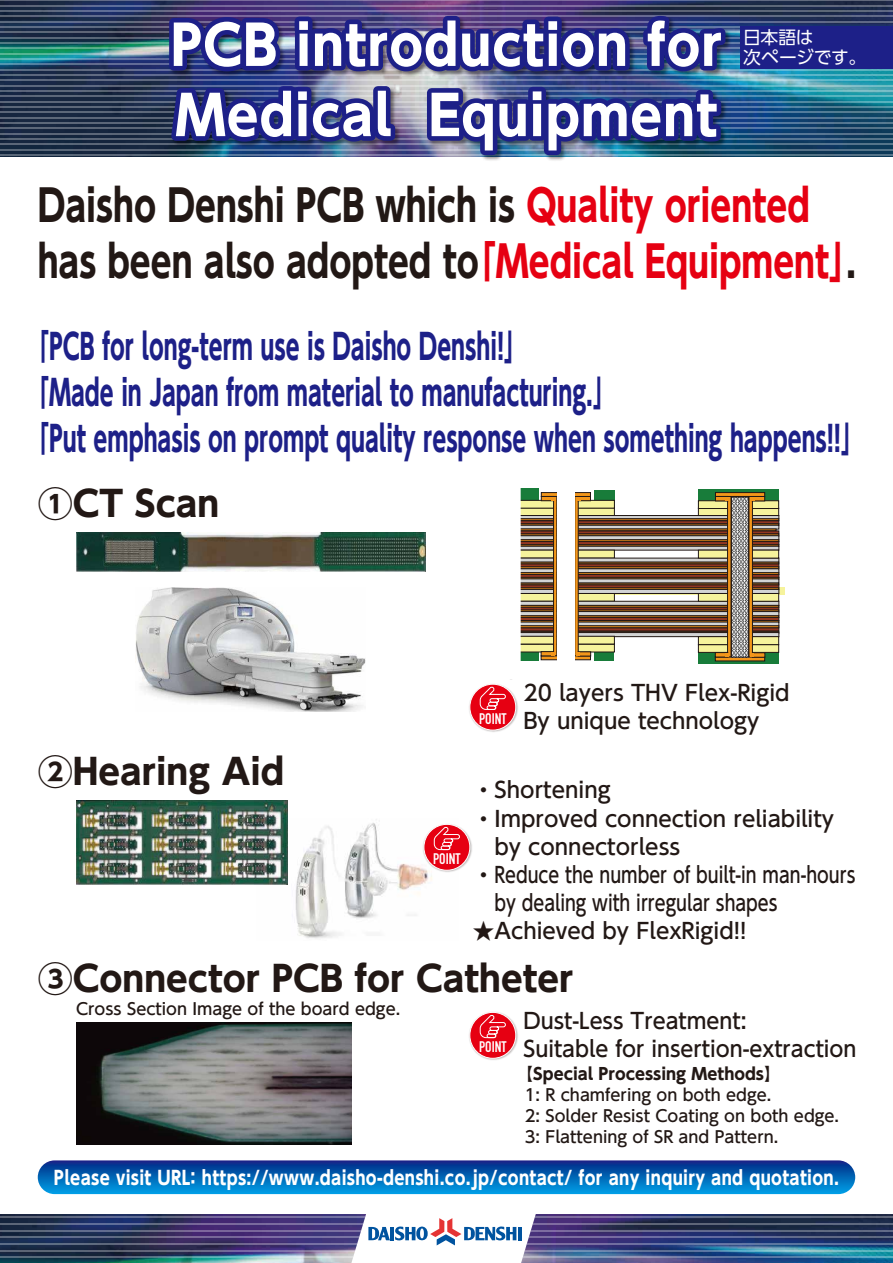
<style>
.page{position:relative;width:893px;height:1263px;background:#fff}
.page>*{position:absolute;margin:0;border:0;box-sizing:border-box;transform-origin:0 0}
.t1{font:700 54px/70.2px "UD Shin Go Pr 6 N";letter-spacing:.02em;color:#fff;scale:.95 1}
.t2{font:700 43.2px/56.1px "UD Shin Go Pr 6 N";color:#221815;scale:.78 1}
.t3{font:700 35.1px/45.9px "UD Shin Go Pr 6 N";color:#1d2088;scale:.64 1}
.t4{font:700 35.1px "UD Shin Go Pr 6 N";color:#221815}
.t5{font:500 21.6px/28px "UD Shin Go Pr 6 N";color:#221815}
.t6{font:500 21.6px "UD Shin Go Pr 6 N";color:#221815;scale:.81 1}
.t7{font:700 18.9px "UD Shin Go Pr 6 N";letter-spacing:.02em;color:#fff;scale:.87 1}
.t8{font:17.85px/19.6px "UD Shin Go Pro";letter-spacing:-.015em;color:#fff}
.t9{font:500 16.2px/21px "UD Shin Go Pr 6 N";color:#221815}
.t10{font:700 16.2px "UD Shin Go Pr 6 N";color:#221815}
.t11{font:700 15.15px "DIN Condensed";color:#fff}
.s1{color:#e60012}
</style>
<div class="page">
<img style="left:0;top:0;width:893px;height:156px">
<img style="left:0;top:1214px;width:893px;height:49px">
<img style="left:76px;top:532px;width:349px;height:39px">
<img style="left:136px;top:587px;width:229px;height:124px">
<img style="left:257px;top:818px;width:175px;height:121px">
<img style="left:76px;top:800px;width:211px;height:84px">
<img style="left:76px;top:1022px;width:276px;height:123px">
<img style="left:165px;top:11px;width:565px;height:149px">
<div style="left:519px;top:645px;width:20px;height:16px;background:#187c3a"></div>
<div style="left:519px;top:489px;width:20px;height:16px;background:#187c3a"></div>
<div style="left:595px;top:645px;width:19px;height:16px;background:#187c3a"></div>
<div style="left:698px;top:489px;width:81px;height:18px;background:#187c3a"></div>
<div style="left:595px;top:490px;width:20px;height:16px;background:#187c3a"></div>
<svg style="left:698px;top:653px;width:81px;height:11px"></svg>
<svg style="left:615px;top:587px;width:170px;height:8px"></svg>
<div style="left:518px;top:508px;width:97px;height:8px;background:#f6f39c;border:1px solid #221815"></div>
<div style="left:518px;top:500px;width:97px;height:8px;background:#f6f39c;border:1px solid #221815"></div>
<svg style="left:521px;top:515px;width:258px;height:4px"></svg>
<hr style="left:518px;top:521px;width:261px;height:3px;background:#923622">
<div style="left:518px;top:519px;width:261px;height:2px;background:#f3961a;border:1px solid #221815"></div>
<div style="left:518px;top:523px;width:261px;height:2px;background:#f3961a;border:1px solid #221815"></div>
<svg style="left:521px;top:525px;width:258px;height:4px"></svg>
<div style="left:518px;top:531px;width:261px;height:3px;background:#923622;border:1px solid #221815"></div>
<div style="left:515px;top:529px;width:261px;height:2px;background:#f3961a;border:1px solid #221815"></div>
<hr style="left:518px;top:534px;width:261px;height:2px;background:#f3961a">
<svg style="left:521px;top:535px;width:258px;height:5px"></svg>
<hr style="left:518px;top:541px;width:261px;height:4px;background:#893321">
<div style="left:518px;top:540px;width:261px;height:2px;background:#f3961a;border:1px solid #221815"></div>
<div style="left:518px;top:544px;width:261px;height:2px;background:#f3961a;border:1px solid #221815"></div>
<svg style="left:521px;top:546px;width:258px;height:4px"></svg>
<div style="left:518px;top:550px;width:97px;height:8px;background:#f6f39c"></div>
<svg style="left:521px;top:558px;width:258px;height:4px"></svg>
<svg style="left:521px;top:564px;width:258px;height:3px"></svg>
<div style="left:518px;top:562px;width:261px;height:2px;background:#f3961a;border:1px solid #221815"></div>
<div style="left:518px;top:567px;width:261px;height:2px;background:#f3961a;border:1px solid #221815"></div>
<svg style="left:521px;top:569px;width:258px;height:3px"></svg>
<svg style="left:521px;top:575px;width:258px;height:2px"></svg>
<div style="left:518px;top:572px;width:261px;height:3px;background:#f3961a;border:1px solid #221815"></div>
<div style="left:518px;top:577px;width:261px;height:2px;background:#f3961a;border:1px solid #221815"></div>
<svg style="left:521px;top:579px;width:258px;height:4px"></svg>
<svg style="left:521px;top:585px;width:258px;height:3px"></svg>
<div style="left:518px;top:583px;width:261px;height:2px;background:#f3961a;border:1px solid #221815"></div>
<hr style="left:518px;top:588px;width:261px;height:2px;background:#f3961a">
<svg style="left:521px;top:589px;width:258px;height:5px"></svg>
<div style="left:518px;top:593px;width:97px;height:8px;background:#f6f39c;border:1px solid #221815"></div>
<svg style="left:521px;top:601px;width:258px;height:4px"></svg>
<div style="left:518px;top:607px;width:261px;height:3px;background:#923622;border:1px solid #221815"></div>
<div style="left:518px;top:605px;width:261px;height:2px;background:#f3961a;border:1px solid #221815"></div>
<hr style="left:518px;top:610px;width:261px;height:2px;background:#f3961a">
<svg style="left:521px;top:611px;width:258px;height:5px"></svg>
<hr style="left:518px;top:617px;width:261px;height:4px;background:#923622">
<div style="left:518px;top:616px;width:261px;height:2px;background:#f3961a;border:1px solid #221815"></div>
<div style="left:518px;top:620px;width:261px;height:2px;background:#f3961a;border:1px solid #221815"></div>
<svg style="left:521px;top:622px;width:258px;height:3px"></svg>
<svg style="left:521px;top:628px;width:258px;height:3px"></svg>
<div style="left:518px;top:625px;width:261px;height:3px;background:#f3961a;border:1px solid #221815"></div>
<div style="left:518px;top:631px;width:261px;height:2px;background:#f3961a;border:1px solid #221815"></div>
<svg style="left:521px;top:632px;width:258px;height:5px"></svg>
<div style="left:518px;top:644px;width:97px;height:8px;background:#f6f39c;border:1px solid #221815"></div>
<div style="left:518px;top:636px;width:97px;height:8px;background:#f6f39c;border:1px solid #221815"></div>
<div style="left:698px;top:508px;width:81px;height:8px;background:#f6f39c;border:1px solid #221815"></div>
<div style="left:698px;top:500px;width:81px;height:9px;background:#f6f39c;border:1px solid #221815"></div>
<div style="left:698px;top:550px;width:81px;height:8px;background:#f6f39c"></div>
<div style="left:698px;top:593px;width:81px;height:8px;background:#f6f39c;border:1px solid #221815"></div>
<div style="left:698px;top:644px;width:81px;height:9px;background:#f6f39c;border:1px solid #221815"></div>
<div style="left:698px;top:636px;width:81px;height:9px;background:#f6f39c;border:1px solid #221815"></div>
<svg style="left:553px;top:497px;width:4px;height:159px"></svg>
<svg style="left:575px;top:497px;width:3px;height:159px"></svg>
<svg style="left:578px;top:497px;width:13px;height:4px"></svg>
<svg style="left:541px;top:492px;width:50px;height:5px"></svg>
<svg style="left:541px;top:656px;width:50px;height:4px"></svg>
<svg style="left:541px;top:651px;width:13px;height:5px"></svg>
<svg style="left:551px;top:652px;width:4px;height:4px"></svg>
<svg style="left:580px;top:652px;width:11px;height:4px"></svg>
<svg style="left:576px;top:652px;width:4px;height:4px"></svg>
<svg style="left:541px;top:496px;width:13px;height:5px"></svg>
<svg style="left:551px;top:497px;width:4px;height:3px"></svg>
<div style="left:557px;top:490px;width:18px;height:174px;background:#fff"></div>
<svg style="left:727px;top:497px;width:4px;height:160px"></svg>
<svg style="left:749px;top:497px;width:4px;height:160px"></svg>
<svg style="left:752px;top:497px;width:13px;height:4px"></svg>
<svg style="left:715px;top:492px;width:50px;height:5px"></svg>
<svg style="left:715px;top:657px;width:50px;height:4px"></svg>
<svg style="left:715px;top:652px;width:13px;height:5px"></svg>
<svg style="left:726px;top:653px;width:3px;height:4px"></svg>
<svg style="left:754px;top:653px;width:11px;height:4px"></svg>
<svg style="left:750px;top:653px;width:4px;height:4px"></svg>
<svg style="left:715px;top:496px;width:13px;height:5px"></svg>
<svg style="left:725px;top:497px;width:4px;height:3px"></svg>
<svg style="left:751px;top:497px;width:4px;height:3px"></svg>
<svg style="left:731px;top:497px;width:18px;height:160px;background:#929090"></svg>
<div style="left:462px;top:474px;width:59px;height:205px;background:#fff"></div>
<img style="left:469px;top:684px;width:49px;height:48px">
<div style="left:470px;top:684px;width:46px;height:46px;background:#e60012;border-radius:50%"></div>
<div style="left:469px;top:684px;width:47px;height:46px;border:1px solid #fff;border-radius:50%"></div>
<svg style="left:479px;top:686px;width:27px;height:24px"></svg>
<img style="left:469px;top:1012px;width:49px;height:48px">
<div style="left:470px;top:1012px;width:46px;height:46px;background:#e60012;border-radius:50%"></div>
<div style="left:469px;top:1012px;width:47px;height:47px;border:1px solid #fff;border-radius:50%"></div>
<svg style="left:479px;top:1014px;width:27px;height:24px"></svg>
<img style="left:422px;top:822px;width:50px;height:52px">
<div style="left:424px;top:824px;width:46px;height:46px;background:#e60012;border-radius:50%"></div>
<div style="left:424px;top:824px;width:46px;height:47px;border:1px solid #fff;border-radius:50%"></div>
<svg style="left:433px;top:826px;width:27px;height:24px"></svg>
<svg style="left:38px;top:1160px;width:817px;height:34px;background:#0566b6"></svg>
<div style="left:740px;top:26px;width:153px;height:43px;background:#1d2088"></div>
<h1 class="t1" style="left:171px;top:9px;width:582px">PCB introduction for<br>Medical Equipment</h1>
<h2 class="t2" style="left:38px;top:176px;width:1059px">Daisho Denshi PCB which is <span class="s1">Quality oriented </span>has been also adopted to<span class="s1">「Medical Equipment」</span>.</h2>
<h3 class="t3" style="left:27px;top:323px;width:1309px">「PCB for long-term use is Daisho Denshi！」<br>「Made in Japan from material to manufacturing.」<br>「Put emphasis on prompt quality response when something happens！！」</h3>
<h3 class="t4" style="left:38px;top:475px;width:183px">①CT Scan</h3>
<p class="t8" style="left:743px;top:27px;width:125px">日本語は<br>次ページです。</p>
<h3 class="t4" style="left:38px;top:743px;width:248px">②Hearing Aid</h3>
<p class="t5" style="left:479px;top:678px;width:312px;text-indent:44px">20 layers THV Flex-Rigid<br><sup>POINT</sup> By unique technology</p>
<p class="t11" style="left:433px;top:848px;width:29px">POINT</p>
<p class="t5" style="left:473px;top:775px;width:139px">・Shortening</p>
<p class="t5" style="left:473px;top:804px;width:363px">・Improved connection reliability</p>
<p class="t5" style="left:494px;top:832px;width:187px">by connectorless</p>
<p class="t5" style="left:473px;top:860px;width:384px">・Reduce the number of built-in man-hours</p>
<p class="t6" style="left:494px;top:885px;width:351px">by dealing with irregular shapes</p>
<p class="t5" style="left:473px;top:916px;width:283px">★Achieved by FlexRigid！！</p>
<h3 class="t4" style="left:38px;top:949px;width:537px">③Connector PCB for Catheter</h3>
<p class="t9" style="left:76px;top:997px;width:326px">Cross Section Image of the board edge.</p>
<p class="t5" style="left:479px;top:1006px;width:379px;text-indent:44px">Dust-Less Treatment:<br><sup>POINT</sup> Suitable for insertion-extraction</p>
<p class="t10" style="left:517px;top:1060px;width:265px">【Special Processing Methods】</p>
<p class="t9" style="left:525px;top:1084px;width:316px">1: R chamfering on both edge.<br>2: Solder Resist Coating on both edge.<br>3: Flattening of SR and Pattern.</p>
<p class="t7" style="left:54px;top:1162px;width:904px">Please visit URL： https://www.daisho-denshi.co.jp/contact/ for any inquiry and quotation.</p>
</div>
